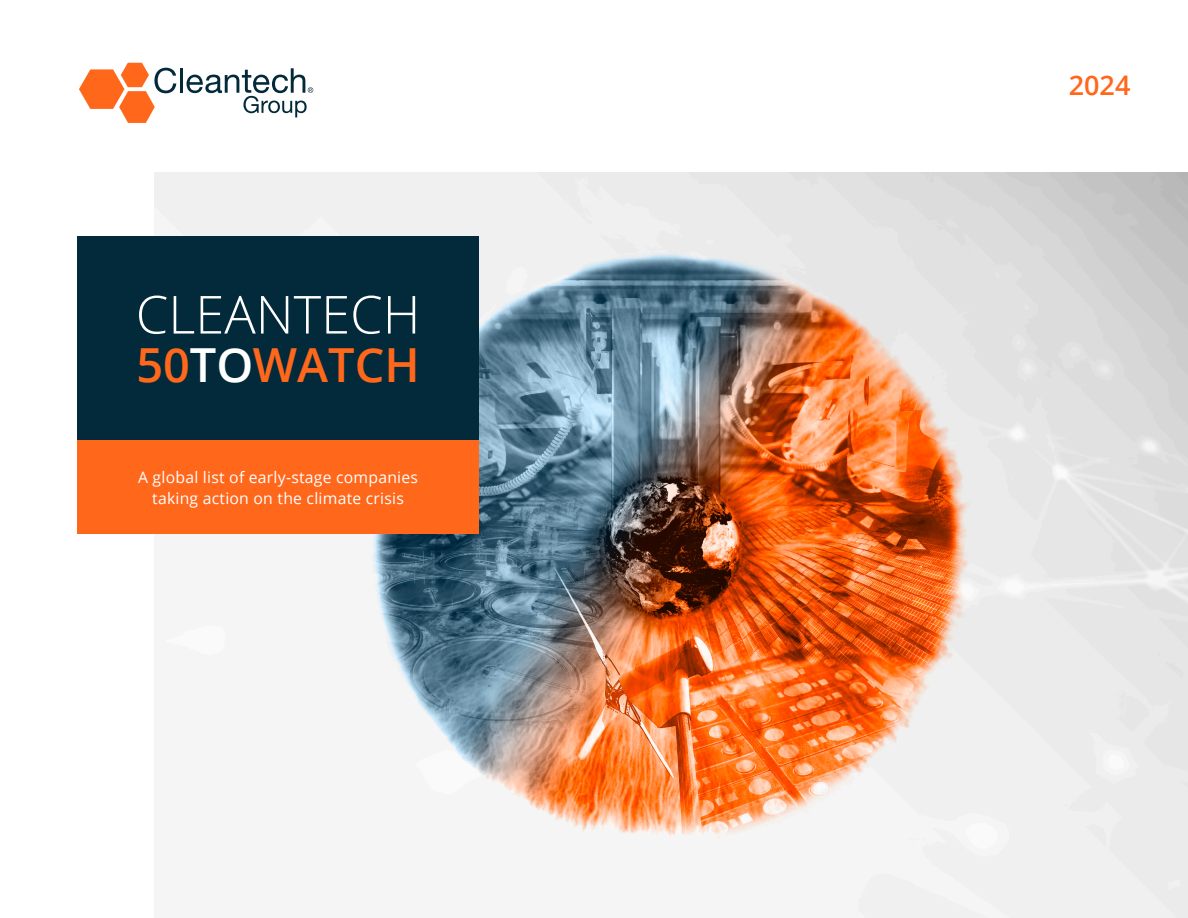
<style>
.page{position:relative;width:1188px;height:918px;background:#fff}
.page>*{position:absolute;margin:0;border:0;box-sizing:border-box;transform-origin:0 0}
.t1{font:300 52.5px "Open Sans";color:#fff}
.t2{font:600 46.95px "Open Sans";color:#ff671b}
.t3{font:600 27px "Open Sans";color:#ff671b}
.t4{font:15.75px/21px "Open Sans";letter-spacing:.015em;color:#fff;text-align:center}
.s1{color:#fff}
</style>
<div class="page">
<img style="left:155px;top:173px;width:1033px;height:745px">
<hr style="left:180px;top:68px;width:3px;height:25px;background:#022a3a">
<svg style="left:187px;top:68px;width:126px;height:49px"></svg>
<svg style="left:79px;top:63px;width:97px;height:60px"></svg>
<div style="left:77px;top:236px;width:402px;height:205px;background:#022a3a"></div>
<div style="left:77px;top:441px;width:402px;height:93px;background:#ff671b"></div>
<p class="t1" style="left:136px;top:279px;width:286px">CLEANTECH</p>
<p class="t2" style="left:136px;top:332px;width:285px">50<span class="s1">TO</span>WATCH</p>
<p class="t4" style="left:138px;top:466px;width:281px">A global list of early-stage companies taking action on the climate crisis</p>
<p class="t3" style="left:1069px;top:67px;width:63px">2024</p>
</div>
